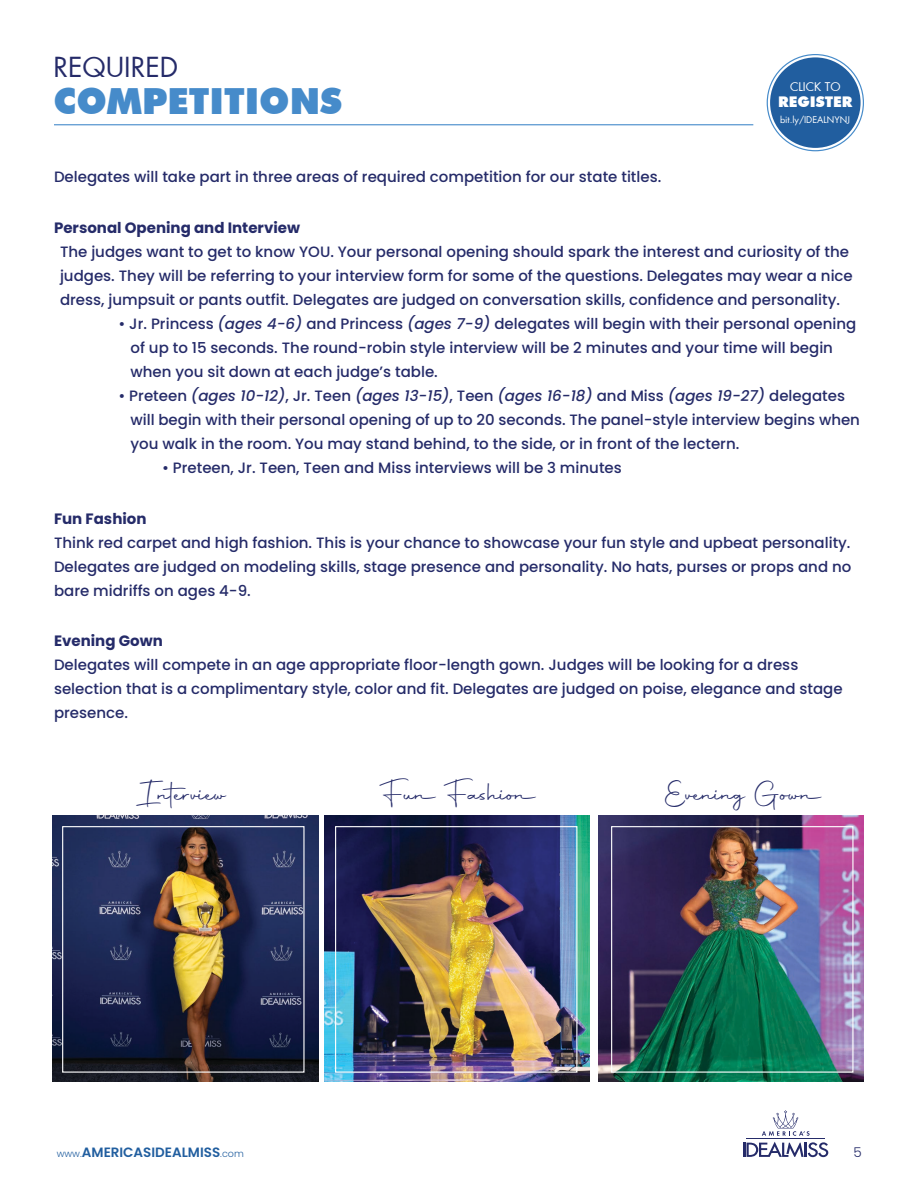
<style>
.page{position:relative;width:918px;height:1188px;background:#fff}
.page>*{position:absolute;margin:0;border:0;box-sizing:border-box;transform-origin:0 0}
.t1{font:900 36px "Futura BT";color:#468bca}
.t2{font:28.5px "Autography";color:#252b69}
.t3{font:27px "Futura";color:#252b69}
.t4{font:500 15px/24px "Poppins";color:#252b69}
.t5{font:700 15px "Poppins";color:#252b69}
.t6{font:900 14.7px "Futura BT";color:#fff}
.t7{font:600 13.5px "Poppins";color:#215e9f}
.t8{font:300 13.5px "Poppins";color:#252b69}
.t9{font:11.85px "Futura";color:#fff}
.t10{font:9px "Futura";color:#fff}
.s1{font-style:italic}
.s2{font-weight:300;font-size:9.6px}
</style>
<div class="page">
<hr style="left:743px;top:1143px;width:3px;height:14px;background:#252b69">
<svg style="left:747px;top:1142px;width:81px;height:15px"></svg>
<hr style="left:747px;top:1139px;width:78px;height:1px;background:#252b69">
<svg style="left:762px;top:1110px;width:48px;height:26px"></svg>
<hr style="left:54px;top:124px;width:699px;height:1px;background:#468bca">
<div style="left:770px;top:57px;width:91px;height:91px;background:#215e9f;border-radius:50%"></div>
<img style="left:53px;top:815px;width:265px;height:266px">
<img style="left:324px;top:815px;width:266px;height:266px">
<img style="left:598px;top:815px;width:266px;height:266px">
<div style="left:62px;top:826px;width:243px;height:247px;border:1px solid #fff"></div>
<div style="left:335px;top:826px;width:242px;height:247px;border:1px solid #fff"></div>
<div style="left:611px;top:826px;width:243px;height:247px;border:1px solid #fff"></div>
<h3 class="t3" style="left:53px;top:48px;width:126px">REQUIRED</h3>
<h1 class="t1" style="left:53px;top:79px;width:290px">COMPETITIONS</h1>
<p class="t9" style="left:790px;top:78px;width:52px">CLICK TO</p>
<p class="t6" style="left:778px;top:93px;width:76px">REGISTER</p>
<p class="t10" style="left:780px;top:113px;width:72px">bit.ly/IDEALNYNJ</p>
<p class="t4" style="left:54px;top:165px;width:609px">Delegates will take part in three areas of required competition for our state titles.</p>
<p class="t5" style="left:54px;top:219px;width:248px">Personal Opening and Interview</p>
<p class="t4" style="left:60px;top:240px;width:794px">The judges want to get to know YOU. Your personal opening should spark the interest and curiosity of the judges. They will be referring to your interview form for some of the questions. Delegates may wear a nice dress, jumpsuit or pants outfit. Delegates are judged on conversation skills, confidence and personality.</p>
<p class="t4" style="left:130px;top:312px;width:727px;text-indent:-12px">• Jr. Princess <span class="s1">(ages 4-6)</span> and Princess <span class="s1">(ages 7-9)</span> delegates will begin with their personal opening of up to 15 seconds. The round-robin style interview will be 2 minutes and your time will begin when you sit down at each judge’s table.</p>
<p class="t4" style="left:130px;top:384px;width:731px;text-indent:-12px">• Preteen <span class="s1">(ages 10-12)</span>, Jr. Teen <span class="s1">(ages 13-15)</span>, Teen <span class="s1">(ages 16-18)</span> and Miss <span class="s1">(ages 19-27)</span> delegates will begin with their personal opening of up to 20 seconds. The panel-style interview begins when you walk in the room. You may stand behind, to the side, or in front of the lectern.</p>
<p class="t4" style="left:162px;top:456px;width:461px">• Preteen, Jr. Teen, Teen and Miss interviews will be 3 minutes</p>
<p class="t5" style="left:54px;top:510px;width:94px">Fun Fashion</p>
<p class="t4" style="left:54px;top:531px;width:799px;text-align:justify">Think red carpet and high fashion. This is your chance to showcase your fun style and upbeat personality.<br>Delegates are judged on modeling skills, stage presence and personality. No hats, purses or props and no bare midriffs on ages 4-9.</p>
<p class="t5" style="left:54px;top:632px;width:110px">Evening Gown</p>
<p class="t4" style="left:54px;top:652px;width:790px">Delegates will compete in an age appropriate floor-length gown. Judges will be looking for a dress selection that is a complimentary style, color and fit. Delegates are judged on poise, elegance and stage presence.</p>
<h2 class="t2" style="left:140px;top:775px;width:89px">Interview</h2>
<h2 class="t2" style="left:381px;top:775px;width:157px">Fun Fashion</h2>
<h2 class="t2" style="left:664px;top:775px;width:160px">Evening Gown</h2>
<p class="t7" style="left:57px;top:1145px;width:189px"><span class="s2">www.</span>AMERICASIDEALMISS<span class="s2">.com</span></p>
<p class="t8" style="left:854px;top:1145px;width:10px">5</p>
</div>
